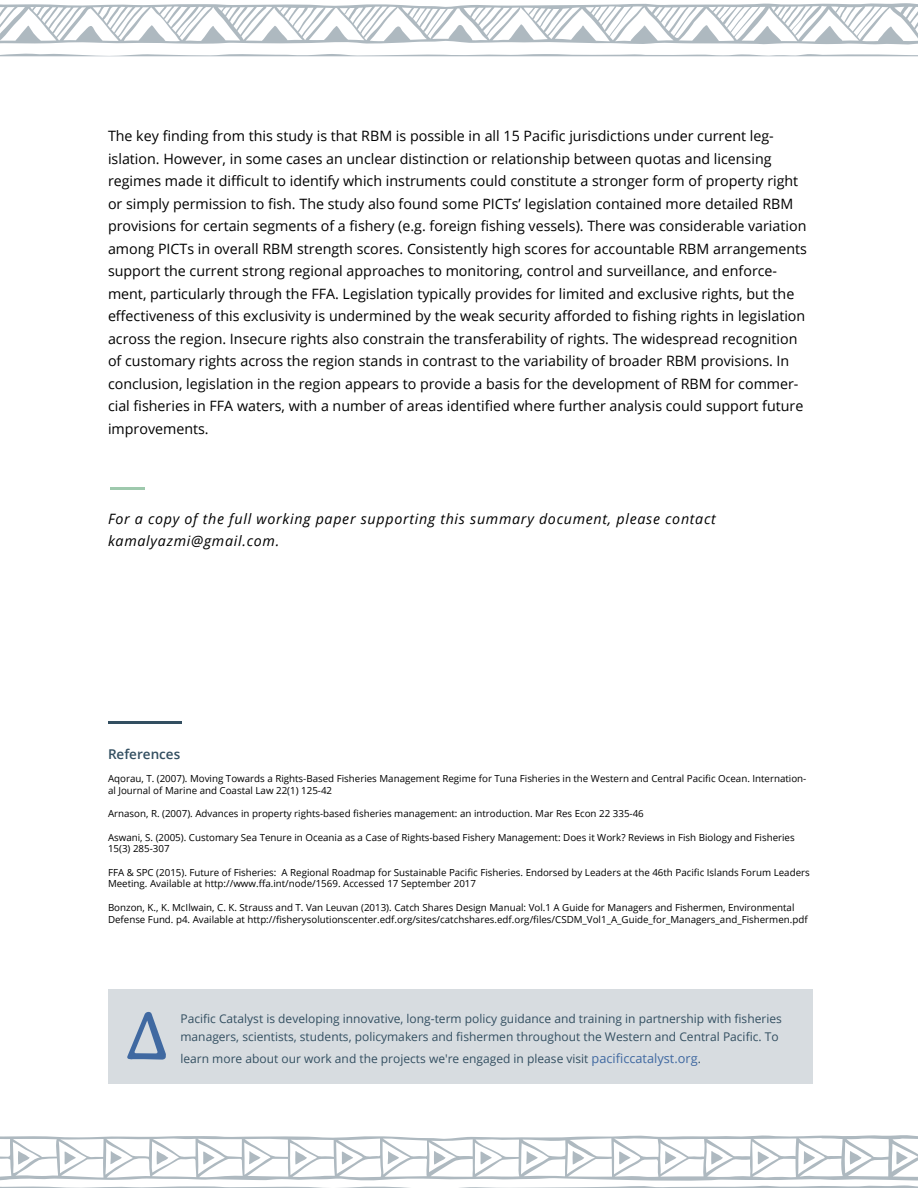
<style>
.page{position:relative;width:918px;height:1188px;background:#fff}
.page>*{position:absolute;margin:0;border:0;box-sizing:border-box;transform-origin:0 0}
.t1{font:14.25px/22.5px "Open Sans";color:#000}
.t2{font:italic 14.25px/22.5px "Open Sans";letter-spacing:.05em;color:#000}
.t3{font:600 13.5px "Open Sans";color:#334f61}
.t4{font:12px/18px "Open Sans";color:#334f61}
.t5{font:9.75px/11.7px "Open Sans";color:#000}
.s1{font-size:12.75px;color:#4069a1}
</style>
<div class="page">
<hr style="left:108px;top:722px;width:73px;height:2px;background:#334f61">
<svg style="left:0;top:1135px;width:918px;height:46px"></svg>
<svg style="left:0;top:1185px;width:918px;height:3px"></svg>
<svg style="left:18px;top:1151px;width:12px;height:14px"></svg>
<svg style="left:62px;top:1150px;width:14px;height:20px"></svg>
<svg style="left:110px;top:1151px;width:12px;height:13px"></svg>
<svg style="left:157px;top:1151px;width:11px;height:14px"></svg>
<svg style="left:200px;top:1150px;width:15px;height:20px"></svg>
<svg style="left:249px;top:1151px;width:12px;height:13px"></svg>
<svg style="left:295px;top:1151px;width:12px;height:14px"></svg>
<svg style="left:339px;top:1150px;width:14px;height:20px"></svg>
<svg style="left:388px;top:1151px;width:11px;height:13px"></svg>
<svg style="left:434px;top:1151px;width:12px;height:14px"></svg>
<svg style="left:478px;top:1150px;width:14px;height:20px"></svg>
<svg style="left:526px;top:1151px;width:13px;height:13px"></svg>
<svg style="left:573px;top:1151px;width:11px;height:14px"></svg>
<svg style="left:616px;top:1150px;width:15px;height:20px"></svg>
<svg style="left:665px;top:1151px;width:11px;height:13px"></svg>
<svg style="left:711px;top:1151px;width:12px;height:14px"></svg>
<svg style="left:755px;top:1150px;width:14px;height:20px"></svg>
<svg style="left:804px;top:1151px;width:11px;height:13px"></svg>
<svg style="left:850px;top:1151px;width:12px;height:14px"></svg>
<svg style="left:894px;top:1150px;width:14px;height:20px"></svg>
<svg style="left:0;top:3px;width:918px;height:42px"></svg>
<svg style="left:0;top:54px;width:918px;height:2px"></svg>
<div style="left:108px;top:989px;width:704px;height:95px;background:#d7dce0"></div>
<svg style="left:127px;top:1012px;width:39px;height:48px"></svg>
<hr style="left:110px;top:487px;width:35px;height:3px;background:#9ec9ad">
<p class="t1" style="left:108px;top:125px;width:700px">The key finding from this study is that RBM is possible in all 15 Pacific jurisdictions under current leg&shy;islation. However, in some cases an unclear distinction or relationship between quotas and licensing regimes made it difficult to identify which instruments could constitute a stronger form of property right or simply permission to fish. The study also found some PICTs’ legislation contained more detailed RBM provisions for certain segments of a fishery (e.g. foreign fishing vessels). There was considerable variation among PICTs in overall RBM strength scores. Consistently high scores for accountable RBM arrangements support the current strong regional approaches to monitoring, control and surveillance, and enforce&shy;ment, particularly through the FFA. Legislation typically provides for limited and exclusive rights, but the effectiveness of this exclusivity is undermined by the weak security afforded to fishing rights in legislation across the region. Insecure rights also constrain the transferability of rights. The widespread recognition of customary rights across the region stands in contrast to the variability of broader RBM provisions. In conclusion, legislation in the region appears to provide a basis for the development of RBM for commer&shy;cial fisheries in FFA waters, with a number of areas identified where further analysis could support future improvements.</p>
<p class="t2" style="left:108px;top:507px;width:609px">For a copy of the full working paper supporting this summary document, please contact kamalyazmi@gmail.com.</p>
<p class="t3" style="left:108px;top:745px;width:74px">References</p>
<p class="t5" style="left:108px;top:773px;width:700px">Aqorau, T. (2007). Moving Towards a Rights-Based Fisheries Management Regime for Tuna Fisheries in the Western and Central Pacific Ocean. Internation&shy;al Journal of Marine and Coastal Law 22(1) 125-42</p>
<p class="t5" style="left:108px;top:808px;width:537px">Arnason, R. (2007). Advances in property rights-based fisheries management: an introduction. Mar Res Econ 22 335-46</p>
<p class="t5" style="left:108px;top:831px;width:688px">Aswani, S. (2005). Customary Sea Tenure in Oceania as a Case of Rights-based Fishery Management: Does it Work? Reviews in Fish Biology and Fisheries<br>15(3) 285-307</p>
<p class="t5" style="left:108px;top:866px;width:703px">FFA &amp; SPC (2015). Future of Fisheries: A Regional Roadmap for Sustainable Pacific Fisheries. Endorsed by Leaders at the 46th Pacific Islands Forum Leaders<br>Meeting. Available at http://www.ffa.int/node/1569. Accessed 17 September 2017</p>
<p class="t5" style="left:108px;top:901px;width:701px">Bonzon, K., K. McIlwain, C. K. Strauss and T. Van Leuvan (2013). Catch Shares Design Manual: Vol.1 A Guide for Managers and Fishermen, Environmental<br>Defense Fund. p4. Available at http://fisherysolutionscenter.edf.org/sites/catchshares.edf.org/files/CSDM_Vol1_A_Guide_for_Managers_and_Fishermen.pdf</p>
<p class="t4" style="left:180px;top:1009px;width:603px">Pacific Catalyst is developing innovative, long-term policy guidance and training in partnership with fisheries managers, scientists, students, policymakers and fishermen throughout the Western and Central Pacific. To</p>
<p class="t4" style="left:180px;top:1049px;width:522px">learn more about our work and the projects we're engaged in please visit <span class="s1">pacificcatalyst.org</span>.</p>
</div>
